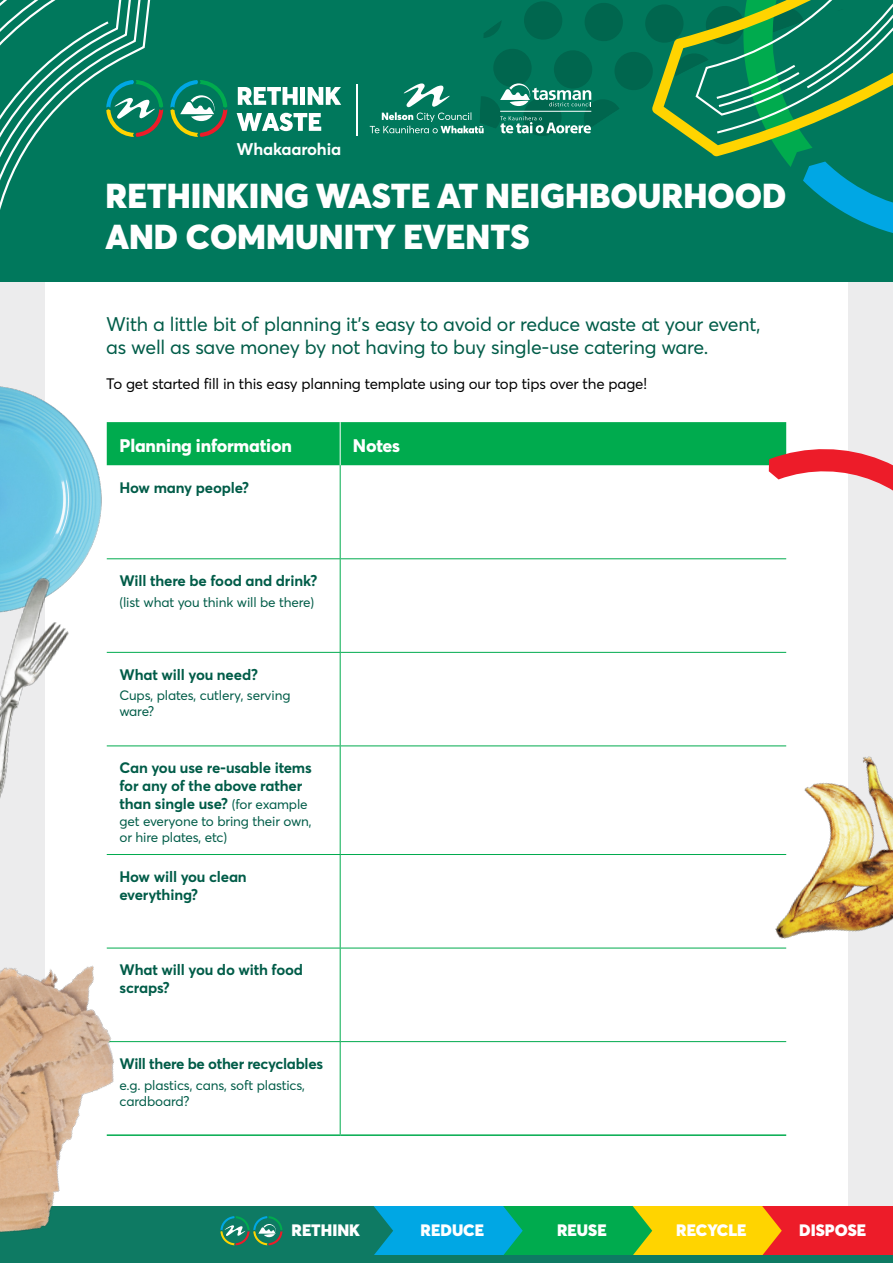
<style>
.page{position:relative;width:893px;height:1263px;background:#ececed}
.page>*{position:absolute;margin:0;border:0;box-sizing:border-box;transform-origin:0 0}
.t1{font:900 34.2px/41px "Averta";color:#fff}
.t2{font:19.5px/23.4px "Averta";letter-spacing:-.01em;color:#005c48}
.t3{font:800 18px "Averta";letter-spacing:-.01em;color:#fff}
.t4{font:700 16.65px "Averta";letter-spacing:-.01em;color:#fff}
.t5{font:900 16.35px "Averta";color:#fff}
.t6{font:700 15px/18px "Averta";letter-spacing:-.01em;color:#005c48}
.t7{font:15px "Averta";letter-spacing:-.01em;color:#000}
.t8{font:13.5px/16.2px "Averta";letter-spacing:-.01em;color:#005c48}
.s1{font-weight:400;font-size:13.5px}
</style>
<div class="page">
<div style="left:45px;top:45px;width:803px;height:1173px;background:#fff"></div>
<div style="left:754px;top:1206px;width:139px;height:49px;background:#ed1c29"></div>
<div style="left:0;top:1255px;width:893px;height:8px;background:#0e7a63"></div>
<svg style="left:215px;top:1206px;width:567px;height:49px;background:#45a364"></svg>
<hr style="left:340px;top:465px;width:1px;height:93px;background:#00ab4e">
<hr style="left:340px;top:559px;width:1px;height:93px;background:#00ab4e">
<hr style="left:340px;top:653px;width:1px;height:92px;background:#00ab4e">
<hr style="left:340px;top:746px;width:1px;height:108px;background:#00ab4e">
<hr style="left:340px;top:855px;width:1px;height:93px;background:#00ab4e">
<hr style="left:340px;top:948px;width:1px;height:93px;background:#00ab4e">
<hr style="left:340px;top:1042px;width:1px;height:92px;background:#00ab4e">
<hr style="left:107px;top:1134px;width:233px;height:2px;background:#00ab4e">
<hr style="left:340px;top:1134px;width:446px;height:2px;background:#00ab4e">
<hr style="left:107px;top:745px;width:233px;height:1px;background:#00ab4e">
<hr style="left:340px;top:745px;width:446px;height:1px;background:#00ab4e">
<hr style="left:107px;top:854px;width:233px;height:1px;background:#00ab4e">
<hr style="left:340px;top:854px;width:446px;height:1px;background:#00ab4e">
<hr style="left:107px;top:948px;width:233px;height:1px;background:#00ab4e">
<hr style="left:340px;top:948px;width:446px;height:1px;background:#00ab4e">
<hr style="left:107px;top:1041px;width:233px;height:1px;background:#00ab4e">
<hr style="left:340px;top:1041px;width:446px;height:1px;background:#00ab4e">
<hr style="left:107px;top:558px;width:233px;height:1px;background:#00ab4e">
<hr style="left:340px;top:558px;width:446px;height:1px;background:#00ab4e">
<hr style="left:107px;top:652px;width:233px;height:1px;background:#00ab4e">
<hr style="left:340px;top:652px;width:446px;height:1px;background:#00ab4e">
<svg style="left:154px;top:422px;width:739px;height:124px"></svg>
<div style="left:0;top:0;width:893px;height:282px;background:#00785c"></div>
<svg style="left:0;top:0;width:151px;height:210px"></svg>
<img style="left:0;top:947px;width:215px;height:308px">
<img style="left:725px;top:745px;width:168px;height:204px">
<img style="left:0;top:386px;width:154px;height:174px">
<img style="left:0;top:556px;width:110px;height:242px">
<hr style="left:356px;top:84px;width:2px;height:52px;background:#fff">
<svg style="left:238px;top:87px;width:60px;height:18px"></svg>
<div style="left:300px;top:87px;width:5px;height:18px;background:#fff"></div>
<svg style="left:308px;top:87px;width:33px;height:18px"></svg>
<svg style="left:237px;top:113px;width:84px;height:18px"></svg>
<svg style="left:170px;top:80px;width:57px;height:57px"></svg>
<svg style="left:106px;top:80px;width:57px;height:57px"></svg>
<svg style="left:370px;top:0;width:523px;height:233px"></svg>
<p class="t4" style="left:236px;top:137px;width:106px">Whakaarohia</p>
<h1 class="t1" style="left:105px;top:174px;width:682px">RETHINKING WASTE AT NEIGHBOURHOOD<br>AND COMMUNITY EVENTS</h1>
<h2 class="t2" style="left:106px;top:311px;width:656px">With a little bit of planning it’s easy to avoid or reduce waste at your event, as well as save money by not having to buy single-use catering ware.</h2>
<p class="t7" style="left:106px;top:373px;width:542px">To get started fill in this easy planning template using our top tips over the page!</p>
<p class="t3" style="left:120px;top:433px;width:174px">Planning information</p>
<p class="t3" style="left:353px;top:433px;width:49px">Notes</p>
<p class="t6" style="left:120px;top:478px;width:131px">How many people?</p>
<p class="t6" style="left:120px;top:571px;width:200px">Will there be food and drink?</p>
<p class="t8" style="left:120px;top:593px;width:196px">(list what you think will be there)</p>
<p class="t6" style="left:120px;top:665px;width:140px">What will you need?</p>
<p class="t8" style="left:120px;top:687px;width:172px">Cups, plates, cutlery, serving ware?</p>
<p class="t6" style="left:120px;top:758px;width:194px">Can you use re-usable items for any of the above rather than single use? <span class="s1">(for example</span></p>
<p class="t8" style="left:120px;top:812px;width:194px">get everyone to bring their own, or hire plates, etc)</p>
<p class="t6" style="left:120px;top:867px;width:129px">How will you clean everything?</p>
<p class="t6" style="left:120px;top:960px;width:185px">What will you do with food scraps?</p>
<p class="t6" style="left:120px;top:1054px;width:205px">Will there be other recyclables</p>
<p class="t8" style="left:120px;top:1076px;width:187px">e.g. plastics, cans, soft plastics, cardboard?</p>
<p class="t5" style="left:291px;top:1218px;width:70px">RETHINK</p>
<p class="t5" style="left:421px;top:1218px;width:65px">REDUCE</p>
<p class="t5" style="left:557px;top:1218px;width:51px">REUSE</p>
<p class="t5" style="left:676px;top:1218px;width:72px">RECYCLE</p>
<p class="t5" style="left:799px;top:1218px;width:69px">DISPOSE</p>
</div>
